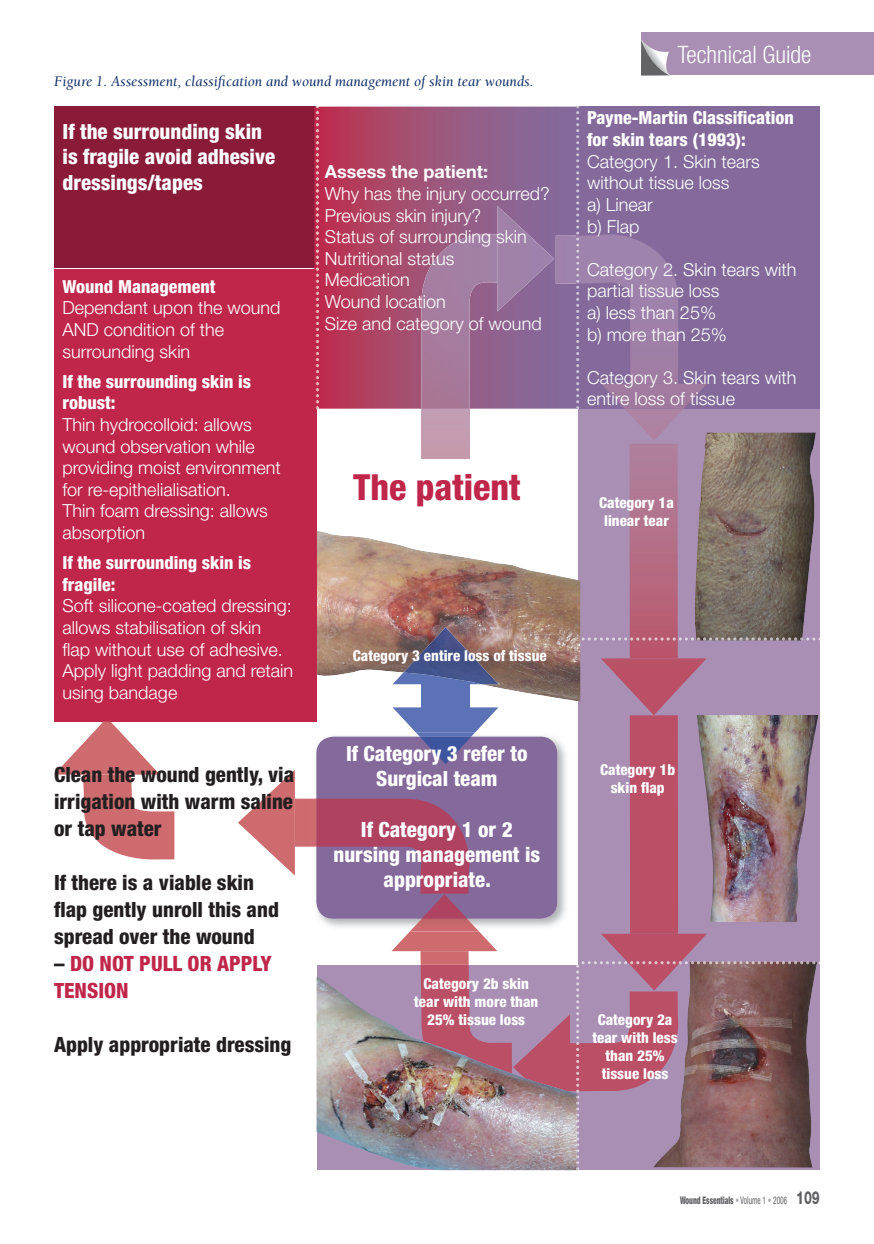
<style>
.page{position:relative;width:874px;height:1244px;background:#fff}
.page>*{position:absolute;margin:0;border:0;box-sizing:border-box;transform-origin:0 0}
.t1{font:800 condensed 36px "Helvetica Neue";color:#bf264a}
.t2{font:300 condensed 24px "Helvetica Neue";color:#fff}
.t3{font:800 condensed 21px/27px "Helvetica Neue";color:#231f20;text-align:justify}
.t4{font:800 condensed 21px/25.2px "Helvetica Neue";color:#fff;text-align:center}
.t5{font:800 condensed 21px/27px "Helvetica Neue";color:#bf264a}
.t6{font:300 18px/21.6px "Helvetica Neue";color:#fff}
.t7{font:800 condensed 18px/21.6px "Helvetica Neue";color:#fff}
.t8{font:700 18px "Helvetica Neue";color:#fff}
.t9{font:800 condensed 15px/18px "Helvetica Neue";color:#fff;text-align:center}
.t10{font:italic 15px "Berkeley";color:#0f2d65}
.t11{font:900 condensed 10.5px "Helvetica Neue";color:#636366;scale:.7 1}
.s1{color:#231f20}
.s2{font-weight:400;color:#adaeb2}
.s3{font-weight:400}
.s4{font-weight:800;font-stretch:normal;font-size:18px}
</style>
<div class="page">
<div style="left:641px;top:33px;width:232px;height:42px;background:#a98fb4"></div>
<svg style="left:641px;top:40px;width:29px;height:35px"></svg>
<div style="left:54px;top:107px;width:262px;height:161px;background:#891b39"></div>
<div style="left:54px;top:269px;width:262px;height:452px;background:#bf264a"></div>
<img style="left:238px;top:106px;width:582px;height:1064px">
<svg style="left:54px;top:721px;width:121px;height:138px"></svg>
<p class="t10" style="left:54px;top:74px;width:481px">Figure 1. Assessment, classification and wound management of skin tear wounds.</p>
<p class="t4" style="left:63px;top:119px;width:214px;text-align:left">If the surrounding skin is fragile avoid adhesive dressings/tapes</p>
<p class="t7" style="left:63px;top:275px;width:154px">Wound Management</p>
<p class="t6" style="left:63px;top:297px;width:219px">Dependant upon the wound<br>AND condition of the surrounding skin</p>
<p class="t7" style="left:63px;top:370px;width:190px">If the surrounding skin is robust:</p>
<p class="t6" style="left:63px;top:413px;width:220px">Thin hydrocolloid: allows wound observation while providing moist environment for re-epithelialisation.<br>Thin foam dressing: allows absorption</p>
<p class="t7" style="left:63px;top:551px;width:190px">If the surrounding skin is fragile:</p>
<p class="t6" style="left:63px;top:594px;width:232px">Soft silicone-coated dressing: allows stabilisation of skin flap without use of adhesive.<br>Apply light padding and retain using bandage</p>
<p class="t3" style="left:54px;top:760px;width:241px">Clean the wound gently, via irrigation with warm saline or tap water</p>
<p class="t3" style="left:54px;top:868px;width:226px;text-align:left">If there is a viable skin flap gently unroll this and spread over the wound</p>
<p class="t5" style="left:54px;top:949px;width:219px"><span class="s1">–</span> DO NOT PULL OR APPLY<br>TENSION</p>
<p class="t3" style="left:54px;top:1030px;width:239px">Apply appropriate dressing</p>
<p class="t8" style="left:325px;top:161px;width:165px">Assess the patient:</p>
<p class="t6" style="left:325px;top:182px;width:227px">Why has the injury occurred?<br>Previous skin injury?<br>Status of surrounding skin<br>Nutritional status<br>Medication<br>Wound location<br>Size and category of wound</p>
<h1 class="t1" style="left:353px;top:465px;width:169px">The patient</h1>
<p class="t9" style="left:353px;top:646px;width:195px">Category 3 entire loss of tissue</p>
<p class="t4" style="left:346px;top:740px;width:183px">If Category 3 refer to<br>Surgical team</p>
<p class="t4" style="left:333px;top:816px;width:208px">If Category 1 or 2 nursing management is appropriate.</p>
<p class="t9" style="left:414px;top:974px;width:126px">Category 2b skin tear with more than<br>25% tissue loss</p>
<h2 class="t2" style="left:677px;top:41px;width:135px">Technical Guide</h2>
<p class="t7" style="left:587px;top:107px;width:208px">Payne-Martin Classification for skin tears (1993):</p>
<p class="t6" style="left:587px;top:150px;width:174px">Category 1. Skin tears without tissue loss<br>a) Linear<br>b) Flap</p>
<p class="t6" style="left:587px;top:258px;width:211px">Category 2. Skin tears with partial tissue loss<br>a) less than 25%<br>b) more than 25%</p>
<p class="t6" style="left:587px;top:366px;width:211px">Category 3. Skin tears with entire loss of tissue</p>
<p class="t9" style="left:599px;top:493px;width:76px">Category 1a linear tear</p>
<p class="t9" style="left:600px;top:760px;width:77px">Category 1b skin flap</p>
<p class="t9" style="left:592px;top:1010px;width:87px">Category 2a tear with less than 25% tissue loss</p>
<p class="t11" style="left:680px;top:1193px;width:201px">Wound Essentials <span class="s2">•</span> <span class="s3">Volume 1</span> <span class="s2">•</span> <span class="s3">2006</span> <span class="s4">109</span></p>
</div>
